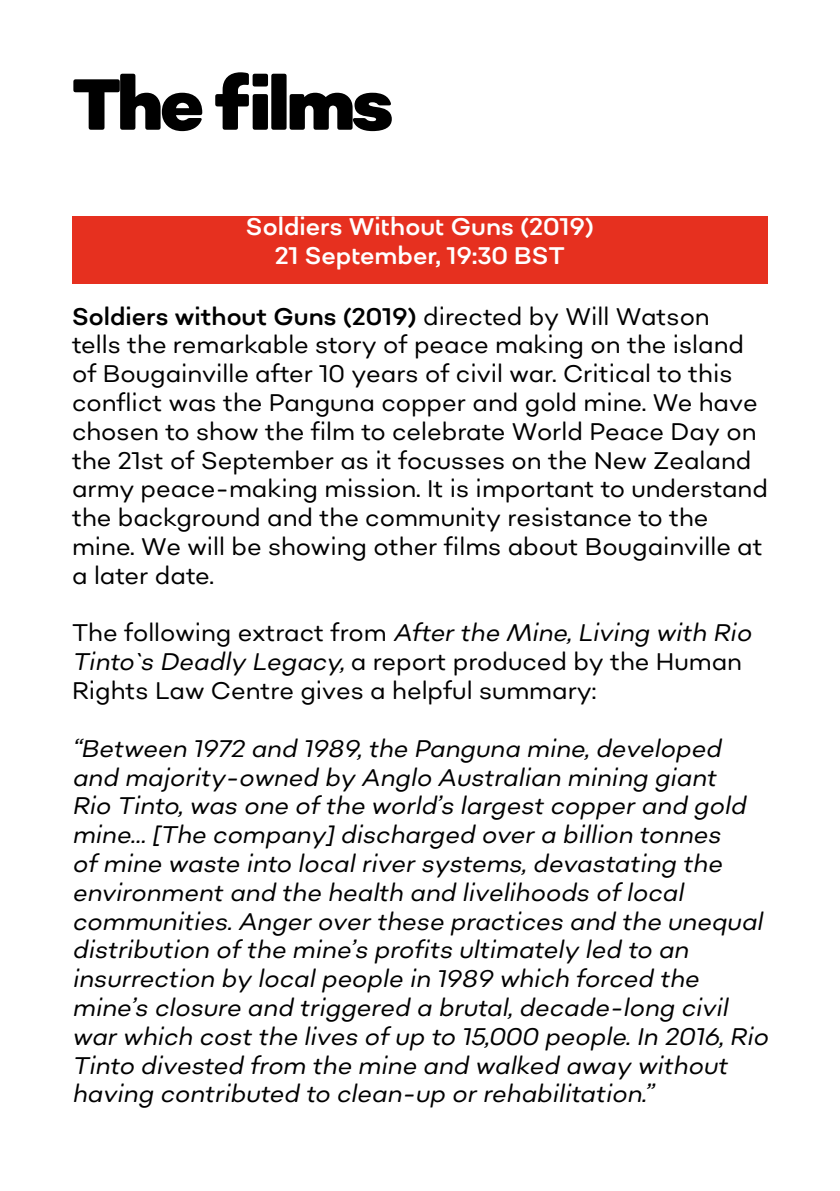
<style>
.page{position:relative;width:840px;height:1191px;background:#fff}
.page>*{position:absolute;margin:0;border:0;box-sizing:border-box;transform-origin:0 0}
.t1{font:900 72px "Sonny Vol 2";letter-spacing:-.055em;color:#000}
.t2{font:italic 24px/28.8px "Sonny Vol 2";color:#000}
.t3{font:24px/28.8px "Sonny Vol 2";color:#000}
.t4{font:24px/28.8px "Sonny Vol 2";color:#fff;text-align:center}
.s1{font-style:inherit}
.s2{font-style:italic}
</style>
<div class="page">
<div style="left:72px;top:217px;width:695px;height:67px;background:#e6301f"></div>
<h1 class="t1" style="left:72px;top:56px;width:322px">The films</h1>
<p class="t4" style="left:246px;top:212px;width:349px">Soldiers Without Guns (2019)<br>21 September, 19:30 BST</p>
<p class="t3" style="left:72px;top:301px;width:697px"><span class="s1">Soldiers without Guns (2019)</span> directed by Will Watson<br>tells the remarkable story of peace making on the island of Bougainville after 10 years of civil war. Critical to this conflict was the Panguna copper and gold mine. We have chosen to show the film to celebrate World Peace Day on the 21st of September as it focusses on the New Zealand army peace-making mission. It is important to understand the background and the community resistance to the mine. We will be showing other films about Bougainville at a later date.</p>
<p class="t3" style="left:72px;top:618px;width:685px">T h e fo l l o w i n g e xt r a ct f r o m <span class="s2">Afterthe Mine,Living with Rio<br>Tinto`s Deadly Legacy,</span>a report produced by the Human<br>Rights Law Centre gives a helpful summary:</p>
<p class="t2" style="left:72px;top:733px;width:702px">“Between 1972 and 1989,the Panguna mine,developed and majority-owned by Anglo Australian mining giant<br>Rio Tinto,was one ofthe world’s largest copperand gold mine… [The company]discharged overa billion tonnes ofmine waste into localriversystems,devastating the environment and the health and livelihoods oflocal communities.Angeroverthese practices and the unequal distribution ofthe mine’s profits ultimately led to an insurrection by localpeople in 1989 which forced the mine’s closure and triggered a brutal,decade-long civil warwhich cost the lives ofup to 15,000 people.In 2016,Rio Tinto divested from the mine and walked away without having contributed to clean-up orrehabilitation.”</p>
</div>
